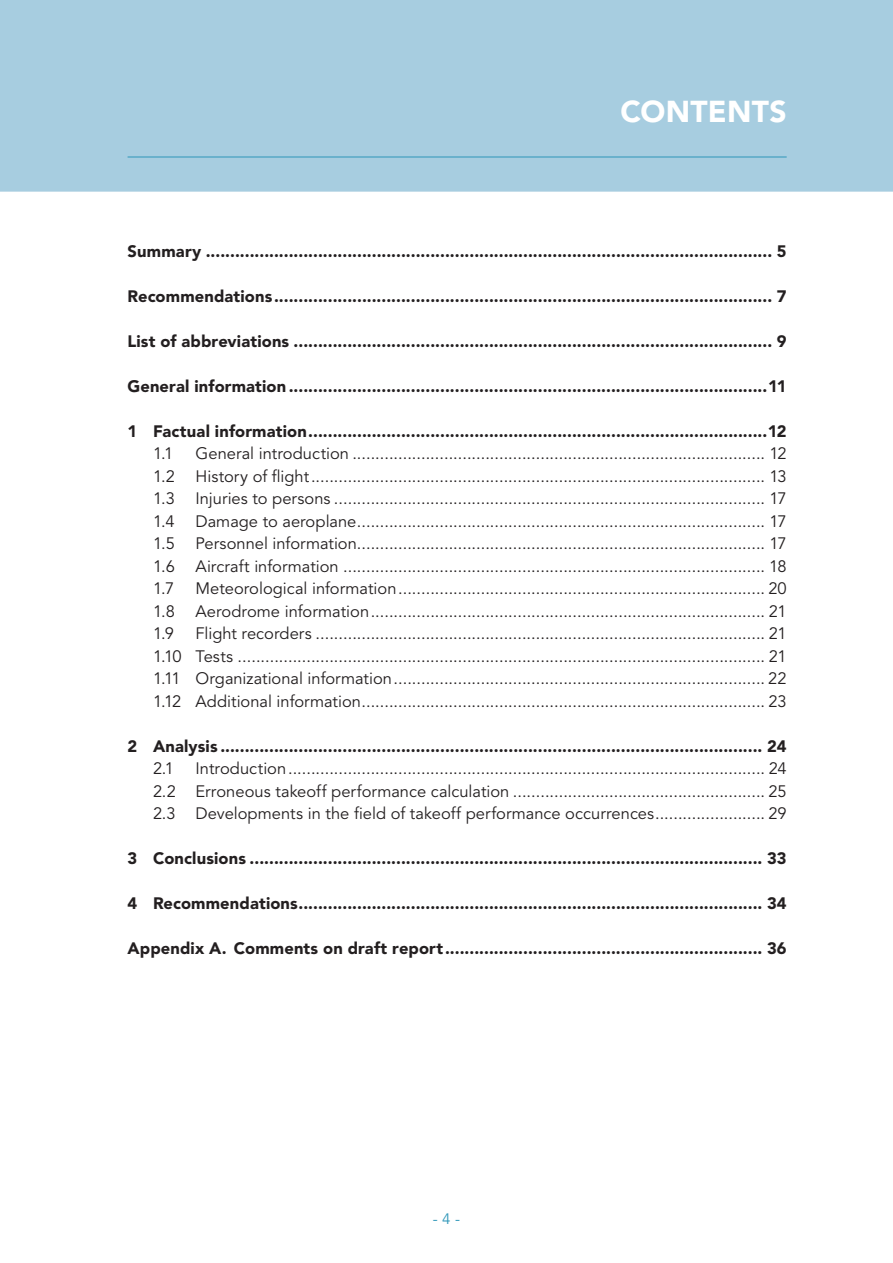
<style>
.page{position:relative;width:893px;height:1263px;background:#fff}
.page>*{position:absolute;margin:0;border:0;box-sizing:border-box;transform-origin:0 0}
.t1{font:900 30px "Avenir LT Std";letter-spacing:.005em;color:#fff}
.t2{font:16.5px/22.5px "Avenir LT Std";color:#231f20;text-align:justify}
.t3{font:900 16.5px "Avenir LT Std";letter-spacing:.01em;color:#231f20}
.t4{font:15px "Avenir LT Std";color:#2f97b9}
</style>
<div class="page">
<div style="left:0;top:0;width:893px;height:192px;background:#a7cde0"></div>
<hr style="left:128px;top:157px;width:659px;height:1px;background:#2f97b9">
<h1 class="t1" style="left:620px;top:93px;width:168px">CONTENTS</h1>
<p class="t3" style="left:128px;top:241px;width:661px">Summary .................................................................................................................... 5</p>
<p class="t3" style="left:128px;top:286px;width:661px">Recommendations...................................................................................................... 7</p>
<p class="t3" style="left:128px;top:331px;width:661px">List of abbreviations .................................................................................................. 9</p>
<p class="t3" style="left:128px;top:376px;width:661px">General information ..................................................................................................11</p>
<p class="t3" style="left:128px;top:421px;width:661px">1 Factual information..............................................................................................12</p>
<p class="t2" style="left:153px;top:443px;width:22px">1.1</p>
<p class="t2" style="left:153px;top:443px;width:635px;text-indent:43px">General introduction .......................................................................................... 12<br>1.2 History of flight................................................................................................... 13<br>1.3 Injuries to persons .............................................................................................. 17<br>1.4</p>
<p class="t2" style="left:196px;top:510px;width:593px">Damage to aeroplane......................................................................................... 17</p>
<p class="t2" style="left:153px;top:533px;width:23px">1.5</p>
<p class="t2" style="left:196px;top:533px;width:593px">Personnel information......................................................................................... 17</p>
<p class="t2" style="left:153px;top:555px;width:23px">1.6</p>
<p class="t2" style="left:196px;top:555px;width:593px">Aircraft information ............................................................................................ 18</p>
<p class="t2" style="left:153px;top:578px;width:23px">1.7</p>
<p class="t2" style="left:196px;top:578px;width:593px">Meteorological information................................................................................ 20</p>
<p class="t2" style="left:153px;top:600px;width:23px">1.8</p>
<p class="t2" style="left:196px;top:600px;width:593px">Aerodrome information...................................................................................... 21</p>
<p class="t2" style="left:153px;top:623px;width:22px">1.9</p>
<p class="t2" style="left:153px;top:623px;width:635px;text-indent:43px">Flight recorders .................................................................................................. 21<br>1.10 Tests ................................................................................................................... 21<br>1.11 Organizational information................................................................................. 22<br>1.12 Additional information........................................................................................ 23</p>
<p class="t3" style="left:128px;top:736px;width:661px">2 Analysis ............................................................................................................... 24</p>
<p class="t2" style="left:153px;top:758px;width:22px">2.1</p>
<p class="t2" style="left:153px;top:758px;width:635px;text-indent:43px">Introduction........................................................................................................ 24<br>2.2 Erroneous takeoff performance calculation ....................................................... 25<br>2.3 Developments in the field of takeoff performance occurrences........................ 29</p>
<p class="t3" style="left:128px;top:848px;width:661px">3 Conclusions ......................................................................................................... 33</p>
<p class="t3" style="left:128px;top:893px;width:661px">4 Recommendations............................................................................................... 34</p>
<p class="t3" style="left:128px;top:938px;width:661px">Appendix A. Comments on draft report ................................................................. 36</p>
<p class="t4" style="left:433px;top:1210px;width:29px">- 4 -</p>
</div>
